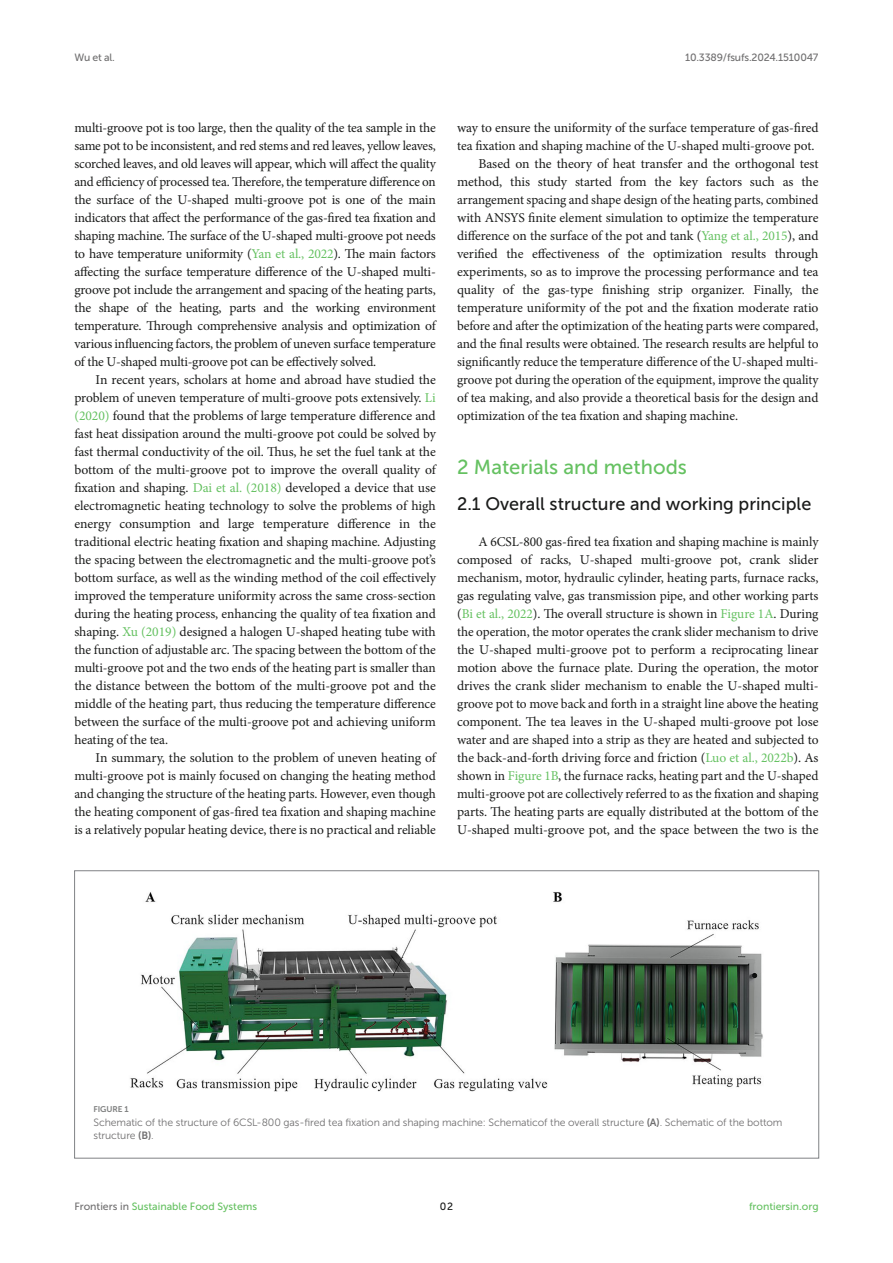
<style>
.page{position:relative;width:893px;height:1263px;background:#fff}
.page>*{position:absolute;margin:0;border:0;box-sizing:border-box;transform-origin:0 0}
.HEAD_1{font:20.25px "Museo Sans 500";color:#65c161}
.HEAD_2_after_HEAD_1{font:18px "Museo Sans 500";color:#1b1c1b}
.TEXT{font:13.5px/18px "Minion Pro";letter-spacing:-.005em;color:#1b1c1b;text-align:justify}
.INTRO_TEXT{font:13.5px/18px "Minion Pro";letter-spacing:-.02em;color:#1b1c1b;text-align:justify}
.FIG_LEG{font:10.5px/13.5px "Museo Sans 300";letter-spacing:-.01em;color:#706f70}
.t1{font:10.5px "Museo Sans 500";color:#65c161}
.t2{font:10.5px "Museo Sans 500";letter-spacing:-.015em;color:#706f70}
.t3{font:10.5px "Museo Sans 500";color:#1b1c1b}
.FIG_HD{font:8.25px "Museo Sans 700";letter-spacing:-.01em;color:#7e7f7f}
.s1{color:#65c161}
.s2{font-family:"Museo Sans 700"}
.s3{color:#706f70}
</style>
<div class="page">
<img style="left:130px;top:892px;width:633px;height:200px">
<p class="t2" style="left:74px;top:51px;width:42px">Wu et al.</p>
<p class="t2" style="left:685px;top:51px;width:135px">10.3389/fsufs.2024.1510047</p>
<p class="INTRO_TEXT" style="left:74px;top:119px;width:363px">multi-groove pot is too large, then the quality of the tea sample in the same pot to be inconsistent, and red stems and red leaves, yellow leaves, scorched leaves, and old leaves will appear, which will affect the quality and efficiency of processed tea. Therefore, the temperature difference on the surface of the U-shaped multi-groove pot is one of the main indicators that affect the performance of the gas-fired tea fixation and shaping machine. The surface of the U-shaped multi-groove pot needs to have temperature uniformity (<span class="s1">Yan et al., 2022</span>). The main factors affecting the surface temperature difference of the U-shaped multi&shy;groove pot include the arrangement and spacing of the heating parts, the shape of the heating, parts and the working environment temperature. Through comprehensive analysis and optimization of various influencing factors, the problem of uneven surface temperature of the U-shaped multi-groove pot can be effectively solved.</p>
<p class="TEXT" style="left:74px;top:371px;width:363px;text-indent:21px">In recent years, scholars at home and abroad have studied the problem of uneven temperature of multi-groove pots extensively. <span class="s1">Li (2020)</span> found that the problems of large temperature difference and fast heat dissipation around the multi-groove pot could be solved by fast thermal conductivity of the oil. Thus, he set the fuel tank at the bottom of the multi-groove pot to improve the overall quality of fixation and shaping. <span class="s1">Dai et al. (2018)</span> developed a device that use electromagnetic heating technology to solve the problems of high energy consumption and large temperature difference in the traditional electric heating fixation and shaping machine. Adjusting the spacing between the electromagnetic and the multi-groove pot’s bottom surface, as well as the winding method of the coil effectively improved the temperature uniformity across the same cross-section during the heating process, enhancing the quality of tea fixation and shaping. <span class="s1">Xu (2019)</span> designed a halogen U-shaped heating tube with the function of adjustable arc. The spacing between the bottom of the multi-groove pot and the two ends of the heating part is smaller than the distance between the bottom of the multi-groove pot and the middle of the heating part, thus reducing the temperature difference between the surface of the multi-groove pot and achieving uniform heating of the tea.</p>
<p class="TEXT" style="left:74px;top:749px;width:363px;text-indent:21px">In summary, the solution to the problem of uneven heating of multi-groove pot is mainly focused on changing the heating method and changing the structure of the heating parts. However, even though the heating component of gas-fired tea fixation and shaping machine is a relatively popular heating device, there is no practical and reliable</p>
<p class="TEXT" style="left:457px;top:119px;width:363px">way to ensure the uniformity of the surface temperature of gas-fired tea fixation and shaping machine of the U-shaped multi-groove pot.</p>
<p class="TEXT" style="left:457px;top:155px;width:363px;text-indent:21px">Based on the theory of heat transfer and the orthogonal test method, this study started from the key factors such as the arrangement spacing and shape design of the heating parts, combined with ANSYS finite element simulation to optimize the temperature difference on the surface of the pot and tank (<span class="s1">Yang et al., 2015</span>), and verified the effectiveness of the optimization results through experiments, so as to improve the processing performance and tea quality of the gas-type finishing strip organizer. Finally, the temperature uniformity of the pot and the fixation moderate ratio before and after the optimization of the heating parts were compared, and the final results were obtained. The research results are helpful to significantly reduce the temperature difference of the U-shaped multi&shy;groove pot during the operation of the equipment, improve the quality of tea making, and also provide a theoretical basis for the design and optimization of the tea fixation and shaping machine.</p>
<p class="HEAD_1" style="left:457px;top:456px;width:231px">2 Materials and methods</p>
<p class="HEAD_2_after_HEAD_1" style="left:457px;top:494px;width:356px">2.1 Overall structure and working principle</p>
<p class="TEXT" style="left:457px;top:533px;width:363px;text-indent:21px">A 6CSL-800 gas-fired tea fixation and shaping machine is mainly composed of racks, U-shaped multi-groove pot, crank slider mechanism, motor, hydraulic cylinder, heating parts, furnace racks, gas regulating valve, gas transmission pipe, and other working parts (<span class="s1">Bi et al., 2022</span>). The overall structure is shown in <span class="s1">Figure 1A</span>. During the operation, the motor operates the crank slider mechanism to drive the U-shaped multi-groove pot to perform a reciprocating linear motion above the furnace plate. During the operation, the motor drives the crank slider mechanism to enable the U-shaped multi&shy;groove pot to move back and forth in a straight line above the heating component. The tea leaves in the U-shaped multi-groove pot lose water and are shaped into a strip as they are heated and subjected to the back-and-forth driving force and friction (<span class="s1">Luo et al., 2022b</span>). As shown in <span class="s1">Figure 1B</span>, the furnace racks, heating part and the U-shaped multi-groove pot are collectively referred to as the fixation and shaping parts. The heating parts are equally distributed at the bottom of the U-shaped multi-groove pot, and the space between the two is the</p>
<p class="FIG_HD" style="left:94px;top:1105px;width:37px">FIGURE 1</p>
<p class="FIG_LEG" style="left:94px;top:1115px;width:691px">Schematic of the structure of 6CSL-800 gas-fired tea fixation and shaping machine: Schematicof the overall structure <span class="s2">(A)</span>. Schematic of the bottom structure <span class="s2">(B)</span>.</p>
<p class="t1" style="left:74px;top:1200px;width:184px"><span class="s3">Frontiers in</span> Sustainable Food Systems</p>
<p class="t3" style="left:440px;top:1200px;width:15px">02</p>
<p class="t1" style="left:749px;top:1200px;width:71px">frontiersin.org</p>
</div>
